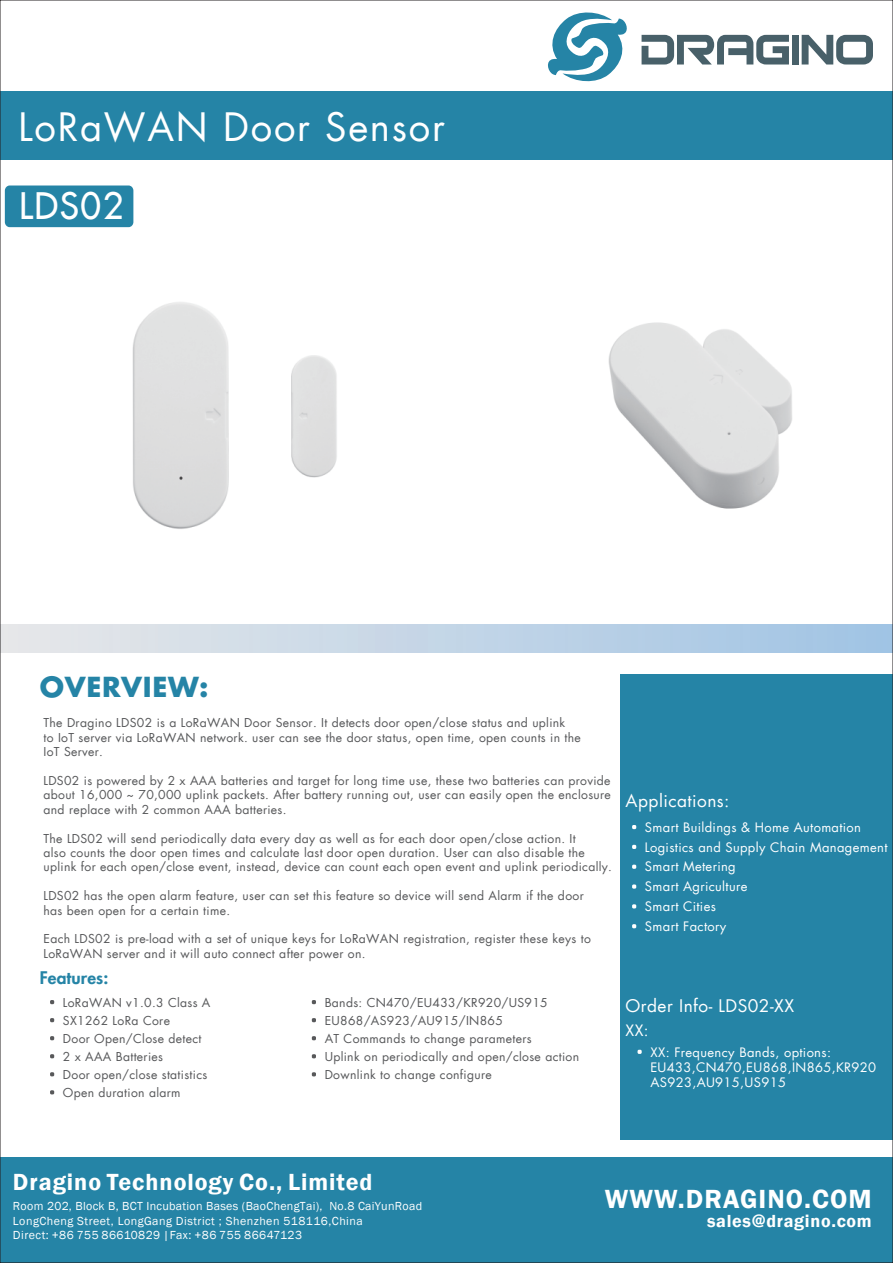
<style>
.page{position:relative;width:893px;height:1263px;background:#fff}
.page>*{position:absolute;margin:0;border:0;box-sizing:border-box;transform-origin:0 0}
.t1{font:38.25px "Futura LT";letter-spacing:.045em;color:#fff}
.t2{font:35.7px "Futura LT";letter-spacing:.045em;color:#fff}
.t3{font:600 27px "Franklin Gothic";letter-spacing:.04em;color:#fff}
.t4{font:700 27px "Futura LT";letter-spacing:.025em;color:#2584a6}
.t5{font:600 24px "Franklin Gothic";letter-spacing:.04em;color:#fff}
.t6{font:600 18px "Franklin Gothic";letter-spacing:.04em;color:#fff}
.t7{font:16.95px "Futura LT";letter-spacing:.025em;color:#fff}
.t8{font:800 16.95px "Futura LT";letter-spacing:.01em;color:#2584a6}
.t9{font:15.3px "Futura LT";color:#fff}
.t10{font:12.75px/19.8px "Futura LT";letter-spacing:.025em;color:#fff}
.t11{font:12px/14.4px "Futura LT";letter-spacing:.025em;color:#57585a}
.t12{font:12px/14.4px "Franklin Gothic";letter-spacing:.04em;color:#fff}
</style>
<div class="page">
<div style="left:0;top:1157px;width:893px;height:106px;background:#2584a6"></div>
<div style="left:0;top:624px;width:893px;height:28px;background:linear-gradient(to right,#e7e8e9,#a0c4e4)"></div>
<div style="left:0;top:91px;width:893px;height:69px;background:#2584a6"></div>
<div style="left:5px;top:185px;width:128px;height:42px;background:#2584a6;border-radius:5px"></div>
<div style="left:620px;top:675px;width:272px;height:465px;background:#2584a6"></div>
<svg style="left:642px;top:35px;width:147px;height:30px"></svg>
<div style="left:792px;top:35px;width:7px;height:30px;background:#486069"></div>
<svg style="left:802px;top:35px;width:71px;height:30px"></svg>
<svg style="left:548px;top:12px;width:79px;height:70px"></svg>
<svg style="left:50px;top:1000px;width:4px;height:4px"></svg>
<svg style="left:50px;top:1054px;width:4px;height:4px"></svg>
<svg style="left:50px;top:1036px;width:4px;height:4px"></svg>
<svg style="left:50px;top:1018px;width:4px;height:4px"></svg>
<svg style="left:312px;top:1000px;width:4px;height:4px"></svg>
<svg style="left:50px;top:1072px;width:4px;height:4px"></svg>
<svg style="left:312px;top:1018px;width:4px;height:4px"></svg>
<svg style="left:632px;top:825px;width:4px;height:4px"></svg>
<svg style="left:632px;top:845px;width:4px;height:4px"></svg>
<svg style="left:632px;top:865px;width:4px;height:4px"></svg>
<svg style="left:632px;top:904px;width:4px;height:4px"></svg>
<svg style="left:632px;top:884px;width:4px;height:5px"></svg>
<svg style="left:632px;top:924px;width:4px;height:4px"></svg>
<svg style="left:312px;top:1036px;width:4px;height:4px"></svg>
<svg style="left:312px;top:1072px;width:4px;height:4px"></svg>
<svg style="left:312px;top:1054px;width:4px;height:4px"></svg>
<svg style="left:637px;top:1050px;width:5px;height:4px"></svg>
<svg style="left:50px;top:1090px;width:4px;height:4px"></svg>
<img style="left:132px;top:302px;width:205px;height:227px">
<img style="left:608px;top:322px;width:184px;height:187px">
<h1 class="t1" style="left:18px;top:103px;width:428px">LoRaWAN Door Sensor</h1>
<h2 class="t2" style="left:19px;top:182px;width:106px">LDS02</h2>
<h3 class="t4" style="left:40px;top:669px;width:170px">OVERVIEW:</h3>
<p class="t11" style="left:44px;top:716px;width:539px">The Dragino LDS02 is a LoRaWAN Door Sensor. It detects door open/close status and uplink<br>to IoT server via LoRaWAN network. user can see the door status, open time, open counts in the<br>IoT Server.</p>
<p class="t11" style="left:44px;top:773px;width:569px;text-align:justify">LDS02 is powered by 2 x AAA batteries and target for long time use, these two batteries can provide about 16,000 ~ 70,000 uplink packets. After battery running out, user can easily open the enclosure and replace with 2 common AAA batteries.</p>
<p class="t11" style="left:44px;top:831px;width:570px">The LDS02 will send periodically data every day as well as for each door open/close action. It<br>also counts the door open times and calculate last door open duration. User can also disable the uplink for each open/close event, instead, device can count each open event and uplink periodically.</p>
<p class="t11" style="left:44px;top:889px;width:542px">LDS02 has the open alarm feature, user can set this feature so device will send Alarm if the door has been open for a certain time.</p>
<p class="t11" style="left:44px;top:932px;width:549px">Each LDS02 is pre-load with a set of unique keys for LoRaWAN registration, register these keys to<br>LoRaWAN server and it will auto connect after power on.</p>
<h3 class="t8" style="left:40px;top:967px;width:70px">Features:</h3>
<p class="t11" style="left:63px;top:995px;width:149px">LoRaWAN v1.0.3 Class A</p>
<p class="t11" style="left:325px;top:995px;width:225px">Bands: CN470/EU433/KR920/US915</p>
<p class="t11" style="left:63px;top:1013px;width:109px">SX1262 LoRa Core</p>
<p class="t11" style="left:63px;top:1031px;width:140px">Door Open/Close detect</p>
<p class="t11" style="left:63px;top:1049px;width:102px">2 x AAA Batteries</p>
<p class="t11" style="left:63px;top:1067px;width:146px">Door open/close statistics</p>
<p class="t11" style="left:63px;top:1085px;width:119px">Open duration alarm</p>
<p class="t11" style="left:325px;top:1013px;width:180px">EU868/AS923/AU915/IN865</p>
<p class="t11" style="left:325px;top:1031px;width:208px">AT Commands to change parameters</p>
<p class="t11" style="left:325px;top:1067px;width:169px">Downlink to change configure</p>
<p class="t11" style="left:325px;top:1049px;width:256px">Uplink on periodically and open/close action</p>
<h3 class="t7" style="left:625px;top:790px;width:106px">Applications:</h3>
<p class="t10" style="left:645px;top:817px;width:244px">Smart Buildings &amp; Home Automation<br>Logistics and Supply Chain Management<br>Smart Metering</p>
<p class="t10" style="left:645px;top:897px;width:72px">Smart Cities</p>
<p class="t10" style="left:645px;top:877px;width:104px">Smart Agriculture</p>
<p class="t10" style="left:645px;top:916px;width:83px">Smart Factory</p>
<h3 class="t7" style="left:625px;top:995px;width:170px">Order Info- LDS02-XX</h3>
<p class="t9" style="left:625px;top:1021px;width:25px">XX:</p>
<p class="t10" style="left:650px;top:1044px;width:227px;line-height:15.3px">XX: Frequency Bands, options:<br>EU433,CN470,EU868,IN865,KR920<br>AS923,AU915,US915</p>
<h3 class="t5" style="left:13px;top:1167px;width:361px">Dragino Technology Co., Limited</h3>
<p class="t12" style="left:13px;top:1199px;width:411px">Room 202, Block B, BCT Incubation Bases (BaoChengTai), No.8 CaiYunRoad<br>LongCheng Street, LongGang District ; Shenzhen 518116,China<br>Direct: +86 755 86610829 |Fax: +86 755 86647123</p>
<h3 class="t3" style="left:605px;top:1182px;width:268px">WWW.DRAGINO.COM</h3>
<h3 class="t6" style="left:707px;top:1210px;width:166px">sales@dragino.com</h3>
</div>
